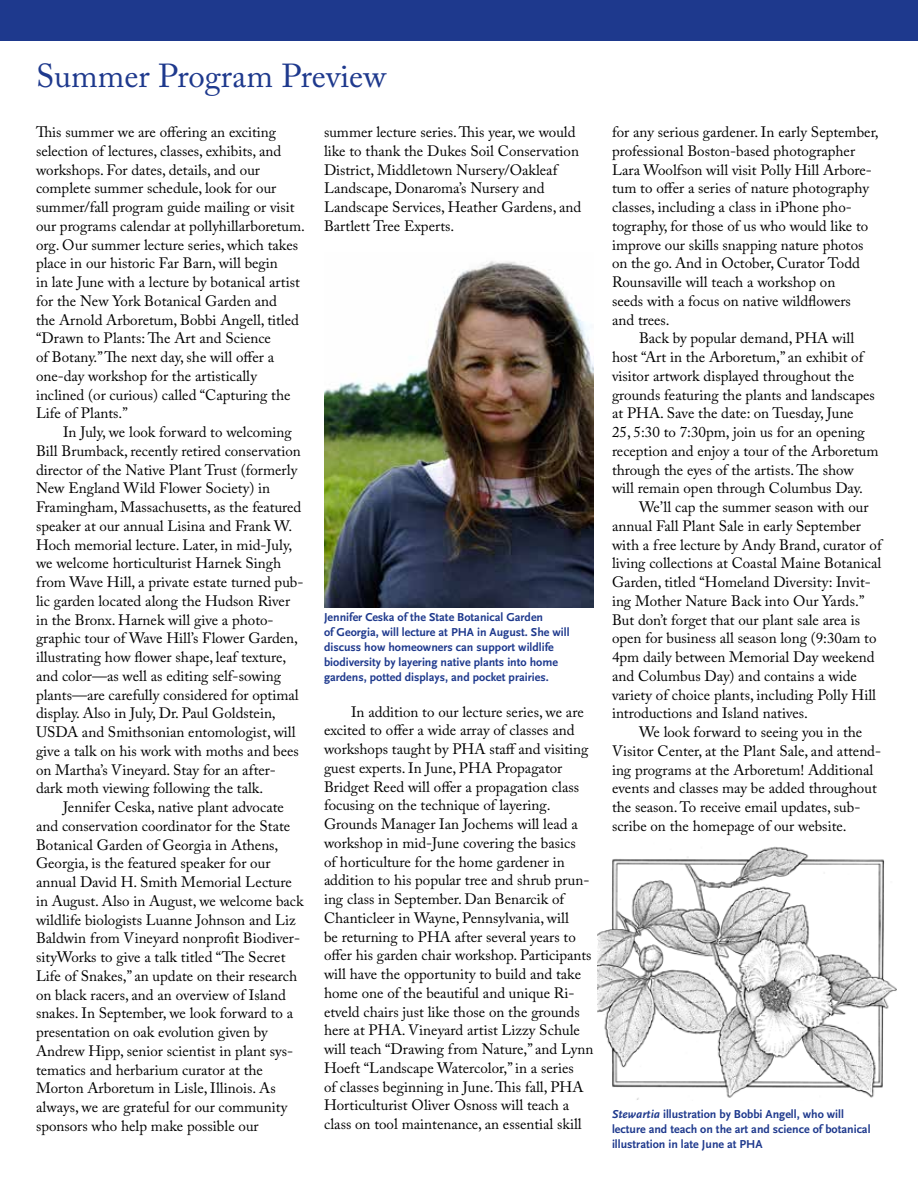
<style>
.page{position:relative;width:918px;height:1188px;background:#fff}
.page>*{position:absolute;margin:0;border:0;box-sizing:border-box;transform-origin:0 0}
.t1{font:33px "Adobe Caslon Pro";color:#1e398d}
.t2{font:15px/18.8px "Adobe Caslon Pro";color:#000}
.t3{font:700 12px/15px "Scala Sans";color:#1e398d}
.s1{font-style:italic}
</style>
<div class="page">
<div style="left:0;top:0;width:918px;height:40px;background:#1e398d"></div>
<img style="left:324px;top:261px;width:270px;height:347px">
<img style="left:598px;top:846px;width:298px;height:254px">
<h1 class="t1" style="left:36px;top:57px;width:352px">Summer Program Preview</h1>
<p class="t2" style="left:36px;top:122px;width:271px">This summer we are offering an exciting selection of lectures, classes, exhibits, and workshops. For dates, details, and our complete summer schedule, look for our summer/fall program guide mailing or visit our programs calendar at pollyhillarboretum. org. Our summer lecture series, which takes place in our historic Far Barn, will begin<br>in late June with a lecture by botanical artist for the New York Botanical Garden and<br>the Arnold Arboretum, Bobbi Angell, titled “Drawn to Plants: The Art and Science<br>of Botany.” The next day, she will offer a one-day workshop for the artistically inclined (or curious) called “Capturing the Life of Plants.”</p>
<p class="t2" style="left:36px;top:422px;width:269px;text-indent:27px">In July, we look forward to welcoming Bill Brumback, recently retired conservation director of the Native Plant Trust (formerly New England Wild Flower Society) in Framingham, Massachusetts, as the featured speaker at our annual Lisina and Frank W.<br>Hoch memorial lecture. Later, in mid-July, we welcome horticulturist Harnek Singh from Wave Hill, a private estate turned pub&shy;lic garden located along the Hudson River in the Bronx. Harnek will give a photo&shy;graphic tour of Wave Hill’s Flower Garden, illustrating how flower shape, leaf texture, and color—as well as editing self-sowing plants—are carefully considered for optimal display. Also in July, Dr. Paul Goldstein, USDA and Smithsonian entomologist, will give a talk on his work with moths and bees on Martha’s Vineyard. Stay for an after&shy;dark moth viewing following the talk.</p>
<p class="t2" style="left:36px;top:797px;width:269px;text-indent:27px">Jennifer Ceska, native plant advocate and conservation coordinator for the State Botanical Garden of Georgia in Athens, Georgia, is the featured speaker for our annual David H. Smith Memorial Lecture in August. Also in August, we welcome back wildlife biologists Luanne Johnson and Liz Baldwin from Vineyard nonprofit Biodiver&shy;sityWorks to give a talk titled “The Secret Life of Snakes,” an update on their research on black racers, and an overview of Island snakes. In September, we look forward to a presentation on oak evolution given by Andrew Hipp, senior scientist in plant sys&shy;tematics and herbarium curator at the Morton Arboretum in Lisle, Illinois. As always, we are grateful for our community sponsors who help make possible our</p>
<p class="t2" style="left:324px;top:122px;width:259px">summer lecture series. This year, we would like to thank the Dukes Soil Conservation District, Middletown Nursery/Oakleaf Landscape, Donaroma’s Nursery and Landscape Services, Heather Gardens, and Bartlett Tree Experts.</p>
<p class="t3" style="left:324px;top:610px;width:247px">Jennifer Ceska of the State Botanical Garden<br>of Georgia, will lecture at PHA in August. She will discuss how homeowners can support wildlife biodiversity by layering native plants into home gardens, potted displays, and pocket prairies.</p>
<p class="t2" style="left:324px;top:702px;width:271px;text-indent:27px">In addition to our lecture series, we are excited to offer a wide array of classes and workshops taught by PHA staff and visiting guest experts. In June, PHA Propagator Bridget Reed will offer a propagation class focusing on the technique of layering.<br>Grounds Manager Ian Jochems will lead a workshop in mid-June covering the basics<br>of horticulture for the home gardener in addition to his popular tree and shrub prun&shy;ing class in September. Dan Benarcik of Chanticleer in Wayne, Pennsylvania, will<br>be returning to PHA after several years to offer his garden chair workshop. Participants will have the opportunity to build and take home one of the beautiful and unique Ri&shy;etveld chairs just like those on the grounds here at PHA. Vineyard artist Lizzy Schule will teach “Drawing from Nature,” and Lynn Hoeft “Landscape Watercolor,” in a series<br>of classes beginning in June. This fall, PHA Horticulturist Oliver Osnoss will teach a class on tool maintenance, an essential skill</p>
<p class="t2" style="left:612px;top:122px;width:268px">for any serious gardener. In early September,</p>
<p class="t2" style="left:612px;top:141px;width:245px">professional Boston-based photographer</p>
<p class="t2" style="left:612px;top:160px;width:261px">Lara Woolfson will visit Polly Hill Arbore-</p>
<p class="t2" style="left:612px;top:179px;width:259px">tum to offer a series of nature photography</p>
<p class="t2" style="left:612px;top:197px;width:241px">classes, including a class in iPhone pho-</p>
<p class="t2" style="left:612px;top:216px;width:258px">tography, for those of us who would like to</p>
<p class="t2" style="left:612px;top:235px;width:253px">improve our skills snapping nature photos</p>
<p class="t2" style="left:612px;top:254px;width:250px">on the go. And in October, Curator Todd</p>
<p class="t2" style="left:612px;top:272px;width:225px">Rounsaville will teach a workshop on</p>
<p class="t2" style="left:612px;top:291px;width:240px">seeds with a focus on native wildflowers</p>
<p class="t2" style="left:612px;top:310px;width:59px">and trees.</p>
<p class="t2" style="left:639px;top:329px;width:217px">Back by popular demand, PHA will</p>
<p class="t2" style="left:612px;top:347px;width:253px">host “Art in the Arboretum,” an exhibit of</p>
<p class="t2" style="left:612px;top:366px;width:244px">visitor artwork displayed throughout the</p>
<p class="t2" style="left:612px;top:385px;width:264px">grounds featuring the plants and landscapes</p>
<p class="t2" style="left:612px;top:404px;width:243px">at PHA. Save the date: on Tuesday, June</p>
<p class="t2" style="left:612px;top:422px;width:254px">25, 5:30 to 7:30pm, join us for an opening</p>
<p class="t2" style="left:612px;top:441px;width:268px">reception and enjoy a tour of the Arboretum</p>
<p class="t2" style="left:612px;top:460px;width:243px">through the eyes of the artists. The show</p>
<p class="t2" style="left:612px;top:479px;width:253px">will remain open through Columbus Day.</p>
<p class="t2" style="left:639px;top:497px;width:231px">We’ll cap the summer season with our</p>
<p class="t2" style="left:612px;top:516px;width:250px">annual Fall Plant Sale in early September</p>
<p class="t2" style="left:612px;top:535px;width:271px">with a free lecture by Andy Brand, curator of</p>
<p class="t2" style="left:612px;top:554px;width:271px">living collections at Coastal Maine Botanical</p>
<p class="t2" style="left:612px;top:572px;width:260px">Garden, titled “Homeland Diversity: Invit-</p>
<p class="t2" style="left:612px;top:591px;width:254px">ing Mother Nature Back into Our Yards.”</p>
<p class="t2" style="left:612px;top:610px;width:250px">But don’t forget that our plant sale area is</p>
<p class="t2" style="left:612px;top:629px;width:266px">open for business all season long (9:30am to</p>
<p class="t2" style="left:612px;top:647px;width:264px">4pm daily between Memorial Day weekend</p>
<p class="t2" style="left:612px;top:666px;width:246px">and Columbus Day) and contains a wide</p>
<p class="t2" style="left:612px;top:685px;width:266px">variety of choice plants, including Polly Hill</p>
<p class="t2" style="left:612px;top:704px;width:197px">introductions and Island natives.</p>
<p class="t2" style="left:639px;top:722px;width:225px">We look forward to seeing you in the</p>
<p class="t2" style="left:612px;top:741px;width:271px">Visitor Center, at the Plant Sale, and attend-</p>
<p class="t2" style="left:612px;top:760px;width:263px">ing programs at the Arboretum! Additional</p>
<p class="t2" style="left:612px;top:779px;width:266px">events and classes may be added throughout</p>
<p class="t2" style="left:612px;top:797px;width:250px">the season. To receive email updates, sub-</p>
<p class="t2" style="left:612px;top:816px;width:236px">scribe on the homepage of our website.</p>
<p class="t3" style="left:612px;top:1107px;width:260px"><span class="s1">Stewartia</span> illustration by Bobbi Angell, who will lecture and teach on the art and science of botanical illustration in late June at PHA</p>
</div>
